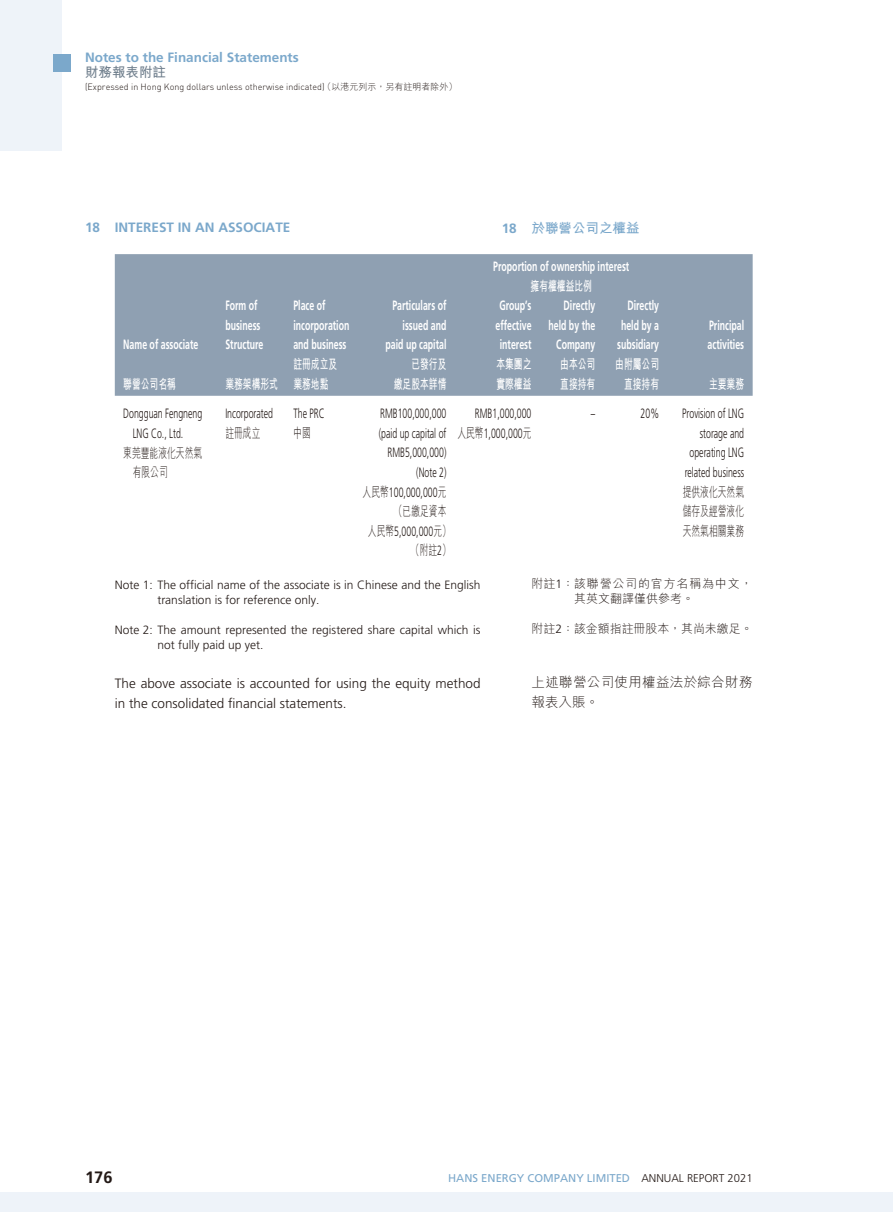
<style>
.page{position:relative;width:893px;height:1212px;background:#fff}
.page>*{position:absolute;margin:0;border:0;box-sizing:border-box;transform-origin:0 0}
.t1{font:700 16.5px "Frutiger LT Std";color:#231916}
.t2{font:700 13.5px/19.5px "Frutiger LT Std";color:#fff;scale:.65 1}
.t3{font:300 13.5px/19.5px "Frutiger LT Std";color:#231916;text-align:right;scale:.65 1}
.t4{font:300 13.5px/19.5px "Frutiger LT Std";color:#231916}
.t5{font:13.5px/19.5px "M Hei HK Bold E Ten B5 H";color:#fff;scale:.65 1}
.t6{font:700 13.5px "Frutiger LT Std";color:#7ba8cb}
.t7{font:13.5px/19.5px "M Hei HK Light E Ten B5 H";color:#231916;scale:.65 1}
.t8{font:13.5px/19.5px "M Hei HK Light E Ten B5 H";letter-spacing:.025em;color:#231916}
.t9{font:13.5px "M Hei HK Bold E Ten B5 H";color:#7ba8cb}
.t10{font:13.5px "M Hei HK Bold E Ten B5 H";color:#707f8d}
.t11{font:300 12px/15px "Frutiger LT Std";color:#231916}
.t12{font:12px/15px "M Hei HK Light E Ten B5 H";letter-spacing:.07em;color:#231916}
.t13{font:12px "M Hei HK Light E Ten B5 H";color:#231916}
.t14{font:11.25px "Frutiger LT Std";color:#7ba8cb}
.t15{font:300 9px "DIN";color:#231916}
.s1{font-family:"M Hei HK Light E Ten B5 H";font-weight:400}
.s2{font-family:"Frutiger LT Std";font-weight:700}
.s3{font-family:"Frutiger LT Std";font-weight:300}
.s4{font-weight:300;color:#231916}
</style>
<div class="page">
<div style="left:0;top:0;width:62px;height:151px;background:#eef3f9"></div>
<div style="left:0;top:1193px;width:893px;height:19px;background:#eef3f9"></div>
<div style="left:53px;top:54px;width:17px;height:17px;background:#7ba8cb"></div>
<div style="left:115px;top:254px;width:638px;height:142px;background:#8fa0b2"></div>
<p class="t6" style="left:85px;top:51px;width:215px">Notes to the Financial Statements</p>
<p class="t10" style="left:85px;top:67px;width:82px">財務報表附註</p>
<p class="t15" style="left:85px;top:83px;width:374px">(Expressed in Hong Kong dollars unless otherwise indicated) <span class="s1">（以港元列示，另有註明者除外）</span></p>
<p class="t6" style="left:85px;top:221px;width:207px">18 INTEREST IN AN ASSOCIATE</p>
<p class="t9" style="left:502px;top:223px;width:139px"><span class="s2">18</span> 於聯營公司之權益</p>
<p class="t2" style="left:493px;top:258px;width:211px">Proportion of ownership interest</p>
<p class="t5" style="left:531px;top:278px;width:96px">擁有權權益比例</p>
<p class="t2" style="left:123px;top:336px;width:117px">Name of associate</p>
<p class="t2" style="left:225px;top:297px;width:60px">Form of business<br>Structure</p>
<p class="t2" style="left:293px;top:297px;width:88px">Place of incorporation and business</p>
<p class="t2" style="left:386px;top:297px;width:95px;text-align:right">Particulars of issued and paid up capital</p>
<p class="t2" style="left:495px;top:297px;width:57px;text-align:center">Group’s effective interest</p>
<p class="t2" style="left:548px;top:297px;width:74px;text-align:right">Directly held by the<br>Company</p>
<p class="t2" style="left:617px;top:297px;width:66px;text-align:justify;text-indent:10px">Directly held by a subsidiary</p>
<p class="t5" style="left:123px;top:376px;width:82px">聯營公司名稱</p>
<p class="t5" style="left:225px;top:376px;width:83px">業務架構形式</p>
<p class="t5" style="left:293px;top:356px;width:69px">註冊成立及業務地點</p>
<p class="t5" style="left:394px;top:356px;width:83px;text-align:right">已發行及<br>繳足股本詳情</p>
<p class="t5" style="left:496px;top:356px;width:55px">本集團之實際權益</p>
<p class="t5" style="left:560px;top:356px;width:55px">由本公司直接持有</p>
<p class="t5" style="left:615px;top:356px;width:69px;text-align:right">由附屬公司直接持有</p>
<p class="t2" style="left:708px;top:316px;width:58px">Principal activities</p>
<p class="t5" style="left:709px;top:376px;width:55px">主要業務</p>
<p class="t3" style="left:133px;top:404px;width:109px;text-align:left;text-indent:-9px">Dongguan Fengneng<br>LNG Co., Ltd.</p>
<p class="t7" style="left:133px;top:445px;width:109px;text-indent:-9px">東莞豐能液化天然氣有限公司</p>
<p class="t3" style="left:225px;top:404px;width:75px">Incorporated</p>
<p class="t7" style="left:225px;top:425px;width:55px">註冊成立</p>
<p class="t3" style="left:293px;top:404px;width:50px">The PRC</p>
<p class="t7" style="left:293px;top:425px;width:28px">中國</p>
<p class="t3" style="left:363px;top:404px;width:131px">RMB100,000,000 (paid up capital of<br>RMB5,000,000)<br>(Note 2)<br><span class="s1">人民幣</span>100,000,000<span class="s1">元</span></p>
<p class="t7" style="left:394px;top:503px;width:83px">（已繳足資本</p>
<p class="t3" style="left:368px;top:522px;width:129px"><span class="s1">人民幣</span>5,000,000<span class="s1">元）</span></p>
<p class="t7" style="left:411px;top:542px;width:63px">（附註<span class="s3">2</span>）</p>
<p class="t3" style="left:457px;top:404px;width:116px;line-height:20.1px">RMB1,000,000<br><span class="s1">人民幣</span>1,000,000<span class="s1">元</span></p>
<p class="t3" style="left:591px;top:404px;width:8px">–</p>
<p class="t3" style="left:641px;top:404px;width:30px">20%</p>
<p class="t3" style="left:682px;top:404px;width:97px">Provision of LNG storage and operating LNG related business</p>
<p class="t7" style="left:683px;top:484px;width:96px;text-align:justify">提供液化天然氣儲存及經營液化天然氣相關業務</p>
<p class="t11" style="left:157px;top:578px;width:325px;text-indent:-43px">Note 1: The official name of the associate is in Chinese and the English translation is for reference only.</p>
<p class="t11" style="left:157px;top:623px;width:325px;text-indent:-43px">Note 2: The amount represented the registered share capital which is not fully paid up yet.</p>
<p class="t4" style="left:115px;top:674px;width:367px">The above associate is accounted for using the equity method in the consolidated financial statements.</p>
<p class="t12" style="left:574px;top:578px;width:180px;text-indent:-43px">附註<span class="s3">1</span>：該聯營公司的官方名稱為中文，其英文翻譯僅供參考。</p>
<p class="t13" style="left:531px;top:624px;width:223px">附註<span class="s3">2</span>：該金額指註冊股本，其尚未繳足。</p>
<p class="t8" style="left:531px;top:674px;width:223px">上述聯營公司使用權益法於綜合財務報表入賬。</p>
<p class="t1" style="left:85px;top:1170px;width:29px">176</p>
<p class="t14" style="left:448px;top:1172px;width:306px">HANS ENERGY COMPANY LIMITED <span class="s4">ANNUAL REPORT 2021</span></p>
</div>
